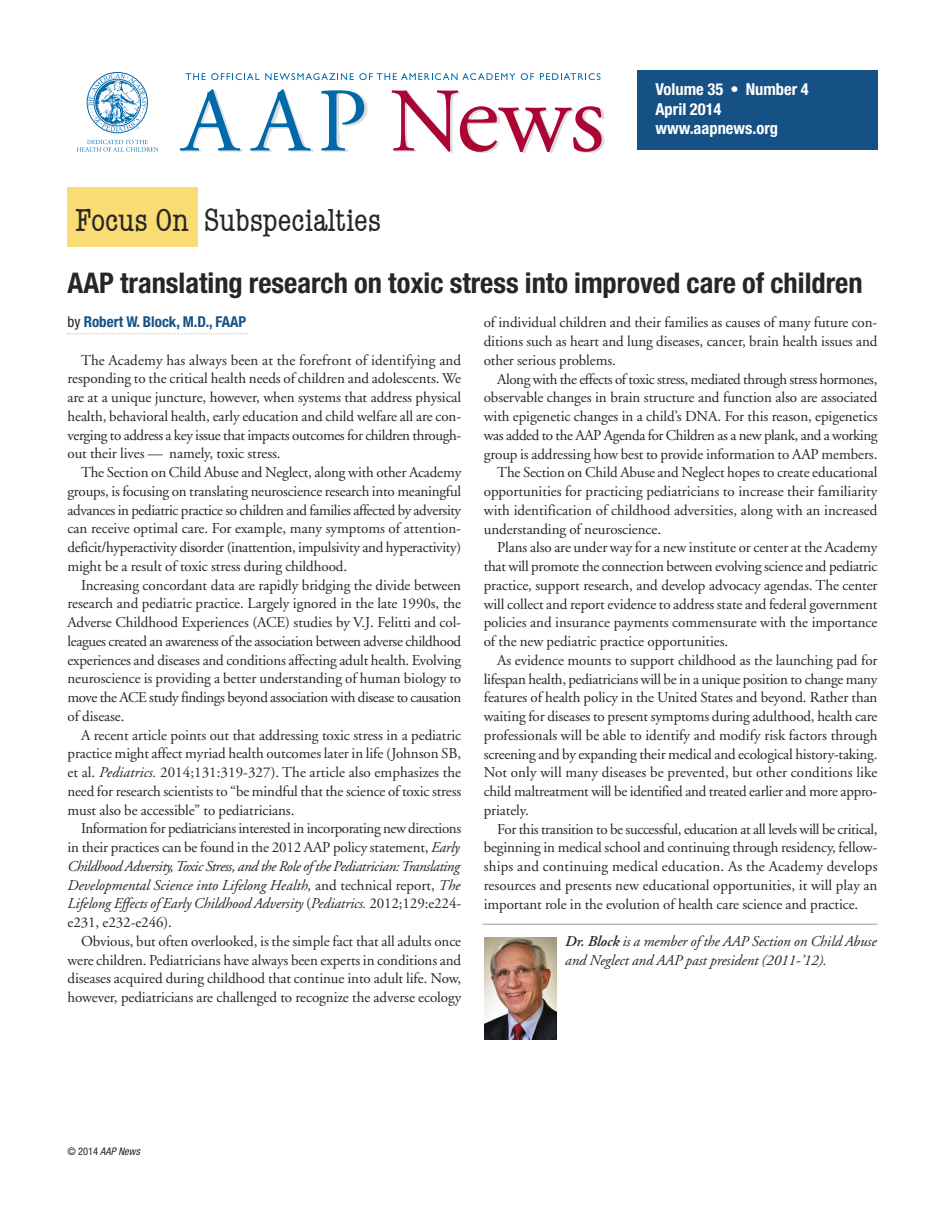
<style>
.page{position:relative;width:945px;height:1215px;background:#fff}
.page>*{position:absolute;margin:0;border:0;box-sizing:border-box;transform-origin:0 0}
.t1{font:condensed 33px "American Typewriter";color:#272627}
.t2{font:700 condensed 28.5px "Helvetica Neue";color:#272627}
.t3{font:700 condensed 16.5px/19.5px "Helvetica Neue";color:#fff}
.t4{font:15px/18.8px "Adobe Garamond";letter-spacing:-.005em;color:#272627;text-align:justify}
.t5{font:15px "Adobe Garamond";letter-spacing:-.025em;color:#272627}
.t6{font:italic 15px/18.8px "Adobe Garamond";letter-spacing:-.005em;color:#272627}
.t7{font:15px "Adobe Garamond";letter-spacing:-.03em;color:#272627}
.t8{font:700 condensed 15px "Helvetica Neue";color:#165185}
.t9{font:italic condensed 10.5px "Helvetica Neue";color:#272627}
.s1{font-weight:400;color:#272627}
.s2{font-style:italic}
.s3{font-weight:600}
.s4{font-style:normal}
</style>
<div class="page">
<img style="left:179px;top:73px;width:426px;height:80px">
<svg style="left:180px;top:89px;width:61px;height:62px"></svg>
<svg style="left:250px;top:89px;width:61px;height:62px"></svg>
<svg style="left:321px;top:90px;width:43px;height:61px"></svg>
<svg style="left:391px;top:90px;width:211px;height:62px"></svg>
<svg style="left:186px;top:73px;width:73px;height:7px"></svg>
<svg style="left:265px;top:73px;width:250px;height:7px"></svg>
<svg style="left:521px;top:73px;width:13px;height:7px"></svg>
<svg style="left:540px;top:73px;width:61px;height:7px"></svg>
<svg style="left:77px;top:140px;width:82px;height:12px"></svg>
<svg style="left:88px;top:73px;width:59px;height:59px"></svg>
<div style="left:68px;top:188px;width:130px;height:59px;background:#f9dc73"></div>
<div style="left:638px;top:70px;width:240px;height:80px;background:#165185"></div>
<svg style="left:67px;top:333px;width:181px;height:1px"></svg>
<img style="left:484px;top:937px;width:72px;height:102px">
<hr style="left:483px;top:924px;width:395px;height:1px;background:#a9a8a9">
<h1 class="t1" style="left:75px;top:202px;width:308px">Focus On Subspecialties</h1>
<p class="t3" style="left:656px;top:81px;width:155px">Volume 35 • Number 4<br>April 2014 www.aapnews.org</p>
<h2 class="t2" style="left:68px;top:273px;width:797px">AAP translating research on toxic stress into improved care of children</h2>
<p class="t8" style="left:68px;top:316px;width:180px"><span class="s1">by</span> Robert W. Block, M.D., FAAP</p>
<p class="t4" style="left:68px;top:352px;width:395px;text-indent:14px">The Academy has always been at the forefront of identifying and responding to the critical health needs of children and adolescents. We are at a unique juncture, however, when systems that address physical health, behavioral health, early education and child welfare all are con&shy;verging to address a key issue that impacts outcomes for children through&shy;out their lives — namely, toxic stress.</p>
<p class="t4" style="left:68px;top:464px;width:395px;text-indent:14px">The Section on Child Abuse and Neglect, along with other Academy groups, is focusing on translating neuroscience research into meaningful advances in pediatric practice so children and families affected by adversity can receive optimal care. For example, many symptoms of attention&shy;deficit/hyperactivity disorder (inattention, impulsivity and hyperactivity) might be a result of toxic stress during childhood.</p>
<p class="t4" style="left:68px;top:577px;width:395px;text-indent:14px">Increasing concordant data are rapidly bridging the divide between research and pediatric practice. Largely ignored in the late 1990s, the Adverse Childhood Experiences (ACE) studies by V.J. Felitti and col&shy;leagues created an awareness of the association between adverse childhood experiences and diseases and conditions affecting adult health. Evolving neuroscience is providing a better understanding of human biology to move the ACE study findings beyond association with disease to causation of disease.</p>
<p class="t4" style="left:68px;top:727px;width:395px;text-indent:14px">A recent article points out that addressing toxic stress in a pediatric practice might affect myriad health outcomes later in life (Johnson SB, et al. <span class="s2">Pediatrics.</span> 2014;131:319-327). The article also emphasizes the need for research scientists to “be mindful that the science of toxic stress must also be accessible” to pediatricians.</p>
<p class="t4" style="left:68px;top:821px;width:395px;text-indent:14px">Information for pediatricians interested in incorporating new directions in their practices can be found in the 2012 AAP policy statement, <span class="s2">Early Childhood Adversity, Toxic Stress, and the Role of the Pediatrician: Translating Developmental Science into Lifelong Health,</span> and technical report, <span class="s2">The Lifelong Effects of Early Childhood Adversity</span> (<span class="s2">Pediatrics.</span> 2012;129:e224- e231, e232-e246).</p>
<p class="t4" style="left:68px;top:933px;width:395px;text-indent:14px">Obvious, but often overlooked, is the simple fact that all adults once were children. Pediatricians have always been experts in conditions and diseases acquired during childhood that continue into adult life. Now, however, pediatricians are challenged to recognize the adverse ecology</p>
<p class="t4" style="left:484px;top:315px;width:395px">of individual children and their families as causes of many future con&shy;ditions such as heart and lung diseases, cancer, brain health issues and other serious problems.</p>
<p class="t7" style="left:497px;top:373px;width:382px">Along with the effects of toxic stress, mediated through stress hormones,</p>
<p class="t4" style="left:484px;top:390px;width:395px">observable changes in brain structure and function also are associated</p>
<p class="t4" style="left:484px;top:408px;width:395px">with epigenetic changes in a child’s DNA. For this reason, epigenetics</p>
<p class="t5" style="left:484px;top:429px;width:395px">was added to the AAP Agenda for Children as a new plank, and a working</p>
<p class="t4" style="left:484px;top:446px;width:395px">group is addressing how best to provide information to AAP members.</p>
<p class="t4" style="left:497px;top:465px;width:382px">The Section on Child Abuse and Neglect hopes to create educational</p>
<p class="t4" style="left:484px;top:483px;width:395px">opportunities for practicing pediatricians to increase their familiarity</p>
<p class="t4" style="left:484px;top:502px;width:395px">with identification of childhood adversities, along with an increased</p>
<p class="t4" style="left:484px;top:521px;width:179px">understanding of neuroscience.</p>
<p class="t4" style="left:497px;top:540px;width:382px">Plans also are under way for a new institute or center at the Academy</p>
<p class="t4" style="left:484px;top:558px;width:395px">that will promote the connection between evolving science and pediatric</p>
<p class="t4" style="left:484px;top:577px;width:395px">practice, support research, and develop advocacy agendas. The center</p>
<p class="t4" style="left:484px;top:596px;width:395px">will collect and report evidence to address state and federal government</p>
<p class="t4" style="left:484px;top:615px;width:395px">policies and insurance payments commensurate with the importance</p>
<p class="t4" style="left:484px;top:633px;width:246px">of the new pediatric practice opportunities.</p>
<p class="t4" style="left:497px;top:652px;width:382px">As evidence mounts to support childhood as the launching pad for</p>
<p class="t4" style="left:484px;top:671px;width:395px">lifespan health, pediatricians will be in a unique position to change many</p>
<p class="t4" style="left:484px;top:690px;width:395px">features of health policy in the United States and beyond. Rather than</p>
<p class="t4" style="left:484px;top:708px;width:395px">waiting for diseases to present symptoms during adulthood, health care</p>
<p class="t4" style="left:484px;top:727px;width:395px">professionals will be able to identify and modify risk factors through</p>
<p class="t4" style="left:484px;top:746px;width:395px">screening and by expanding their medical and ecological history-taking.</p>
<p class="t4" style="left:484px;top:765px;width:395px">Not only will many diseases be prevented, but other conditions like</p>
<p class="t4" style="left:484px;top:783px;width:395px">child maltreatment will be identified and treated earlier and more appro-</p>
<p class="t4" style="left:484px;top:802px;width:47px">priately.</p>
<p class="t5" style="left:497px;top:823px;width:382px">For this transition to be successful, education at all levels will be critical,</p>
<p class="t4" style="left:484px;top:840px;width:395px">beginning in medical school and continuing through residency, fellow-</p>
<p class="t4" style="left:484px;top:858px;width:395px">ships and continuing medical education. As the Academy develops</p>
<p class="t4" style="left:484px;top:877px;width:395px">resources and presents new educational opportunities, it will play an</p>
<p class="t4" style="left:484px;top:896px;width:376px">important role in the evolution of health care science and practice.</p>
<p class="t6" style="left:565px;top:933px;width:313px"><span class="s3">Dr. Block</span> is a member of the AAP Section on Child Abuse and Neglect and AAP past president (2011-’12).</p>
<p class="t9" style="left:68px;top:1147px;width:76px"><span class="s4">© 2014</span> AAP News</p>
</div>
